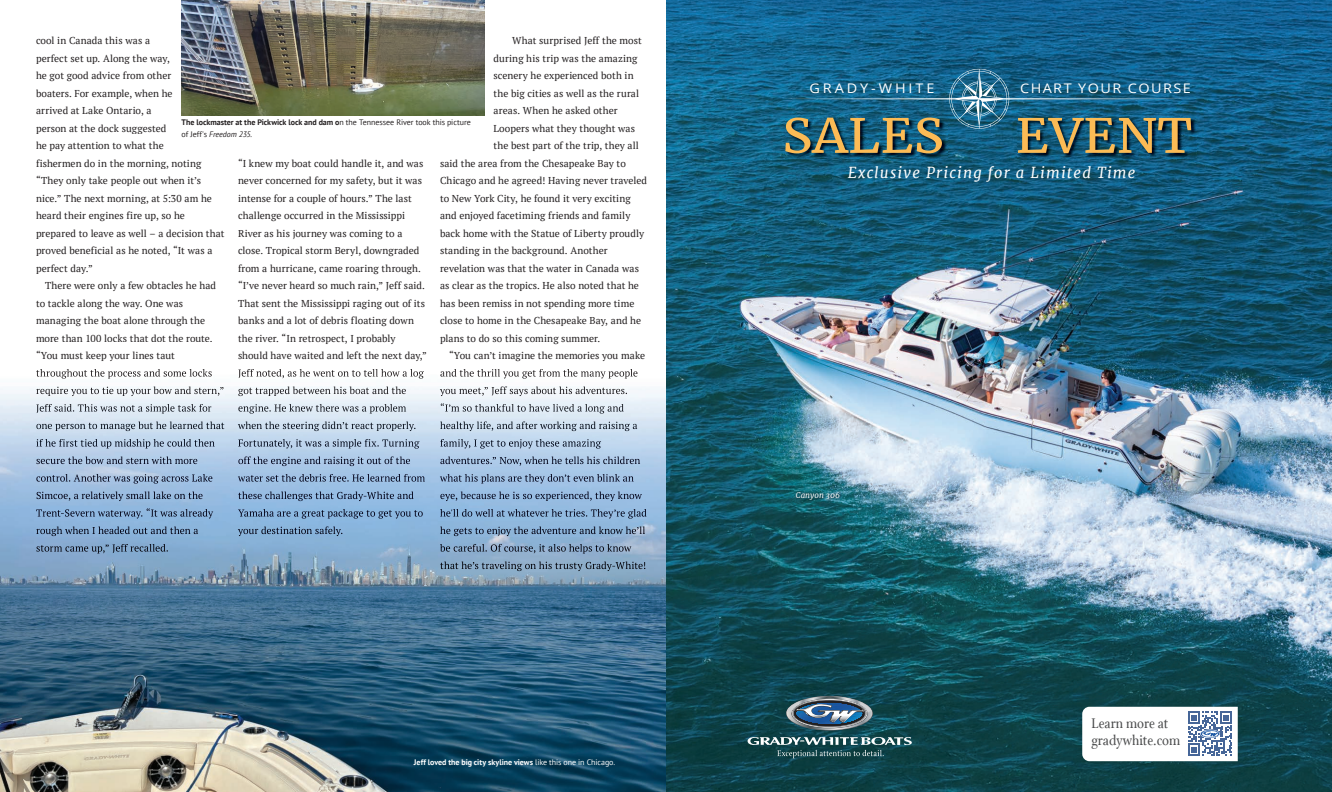
<style>
.page{position:relative;width:1332px;height:792px;background:#fff}
.page>*{position:absolute;margin:0;border:0;box-sizing:border-box;transform-origin:0 0}
.t1{font:47px "Merriweather";color:#fcbb55;scale:1.09 1}
.t2{font:italic 15px "Merriweather";letter-spacing:.08em;color:#fff}
.t3{font:15px/17px "Stone Print";color:#4b4c4d}
.t4{font:13.2px "Open Sans";letter-spacing:.1em;color:#fff;scale:1.09 1}
.t5{font:13.2px "Open Sans";letter-spacing:.2em;color:#fff;scale:1.09 1}
.t6{font:10px/17.5px "PT Serif";letter-spacing:.005em;color:#231f20}
.t7{font:8px/12px "PT Sans";color:#231f20}
.t8{font:700 8px "PT Sans";letter-spacing:-.005em;color:#fff}
.t9{font:italic 8px "Merriweather";letter-spacing:.005em;color:#fff}
.s1{font-weight:700}
.s2{font-style:italic}
.s3{font-weight:400}
</style>
<div class="page">
<img style="left:0;top:387px;width:666px;height:405px">
<img style="left:666px;top:0;width:666px;height:792px">
<img style="left:795px;top:491px;width:47px;height:11px">
<svg style="left:1082px;top:707px;width:156px;height:54px"></svg>
<img style="left:785px;top:131px;width:162px;height:28px">
<img style="left:1018px;top:131px;width:178px;height:28px">
<svg style="left:780px;top:69px;width:425px;height:62px;background:#186084"></svg>
<svg style="left:748px;top:737px;width:164px;height:21px;background:#40686c"></svg>
<svg style="left:786px;top:695px;width:87px;height:36px;background:#547184"></svg>
<img style="left:36px;top:369px;width:176px;height:10px">
<img style="left:36px;top:386px;width:188px;height:10px">
<img style="left:36px;top:404px;width:175px;height:10px">
<img style="left:36px;top:421px;width:189px;height:10px">
<img style="left:36px;top:439px;width:179px;height:9px">
<img style="left:36px;top:456px;width:162px;height:8px">
<img style="left:36px;top:474px;width:177px;height:10px">
<img style="left:37px;top:491px;width:166px;height:10px">
<img style="left:36px;top:508px;width:177px;height:11px">
<img style="left:36px;top:526px;width:162px;height:10px">
<img style="left:36px;top:544px;width:133px;height:10px">
<img style="left:238px;top:369px;width:186px;height:10px">
<img style="left:238px;top:386px;width:168px;height:10px">
<img style="left:238px;top:404px;width:168px;height:10px">
<img style="left:238px;top:421px;width:178px;height:10px">
<img style="left:238px;top:439px;width:181px;height:10px">
<img style="left:238px;top:456px;width:173px;height:10px">
<img style="left:238px;top:474px;width:187px;height:8px">
<img style="left:238px;top:491px;width:176px;height:10px">
<img style="left:238px;top:509px;width:185px;height:10px">
<img style="left:238px;top:526px;width:108px;height:10px">
<img style="left:440px;top:369px;width:198px;height:10px">
<img style="left:440px;top:386px;width:188px;height:10px">
<img style="left:441px;top:403px;width:183px;height:11px">
<img style="left:440px;top:421px;width:198px;height:10px">
<img style="left:440px;top:439px;width:161px;height:10px">
<img style="left:440px;top:456px;width:200px;height:10px">
<img style="left:440px;top:474px;width:194px;height:10px">
<img style="left:440px;top:491px;width:202px;height:10px">
<img style="left:440px;top:509px;width:207px;height:10px">
<img style="left:440px;top:526px;width:205px;height:10px">
<img style="left:440px;top:544px;width:191px;height:10px">
<img style="left:440px;top:561px;width:207px;height:10px">
<img style="left:182px;top:0;width:303px;height:115px">
<p class="t6" style="left:36px;top:32px;width:190px">cool in Canada this was a<br>perfect set up. Along the way,<br>he got good advice from other<br>boaters. For example, when he<br>arrived at Lake Ontario, a<br>person at the dock suggested<br>he pay attention to what the<br>fishermen do in the morning, noting “They only take people out when it’s nice.” The next morning, at 5:30 am he heard their engines fire up, so he prepared to leave as well – a decision that proved beneficial as he noted, “It was a perfect day.”</p>
<p class="t6" style="left:36px;top:277px;width:181px;text-indent:9px">There were only a few obtacles he had to tackle along the way. One was managing the boat alone through the more than 100 locks that dot the route. “You must keep your lines taut</p>
<p class="t6" style="left:512px;top:32px;width:131px">What surprised Jeff the most</p>
<p class="t6" style="left:494px;top:49px;width:145px">during his trip was the amazing</p>
<p class="t6" style="left:494px;top:67px;width:142px">scenery he experienced both in</p>
<p class="t6" style="left:494px;top:84px;width:147px">the big cities as well as the rural</p>
<p class="t6" style="left:494px;top:102px;width:126px">areas. When he asked other</p>
<p class="t6" style="left:494px;top:119px;width:143px">Loopers what they thought was</p>
<p class="t6" style="left:494px;top:137px;width:147px">the best part of the trip, they all</p>
<p class="t6" style="left:440px;top:154px;width:187px">said the area from the Chesapeake Bay to</p>
<p class="t6" style="left:440px;top:172px;width:209px">Chicago and he agreed! Having never traveled</p>
<p class="t6" style="left:440px;top:189px;width:192px">to New York City, he found it very exciting</p>
<p class="t6" style="left:440px;top:207px;width:192px">and enjoyed facetiming friends and family</p>
<p class="t6" style="left:440px;top:224px;width:206px">back home with the Statue of Liberty proudly</p>
<p class="t6" style="left:440px;top:242px;width:169px">standing in the background. Another</p>
<p class="t6" style="left:440px;top:259px;width:201px">revelation was that the water in Canada was</p>
<p class="t6" style="left:440px;top:277px;width:200px">as clear as the tropics. He also noted that he</p>
<p class="t6" style="left:440px;top:294px;width:196px">has been remiss in not spending more time</p>
<p class="t6" style="left:440px;top:312px;width:203px">close to home in the Chesapeake Bay, and he</p>
<p class="t6" style="left:440px;top:329px;width:162px">plans to do so this coming summer.</p>
<p class="t6" style="left:449px;top:347px;width:198px">“You can’t imagine the memories you make</p>
<p class="t7" style="left:182px;top:116px;width:291px"><span class="s1">The lockmaster at the Pickwick lock and dam o</span>n the Tennessee River took this picture of Jeff's <span class="s2">Freedom 235.</span></p>
<p class="t6" style="left:238px;top:154px;width:190px">“I knew my boat could handle it, and was never concerned for my safety, but it was intense for a couple of hours.” The last challenge occurred in the Mississippi River as his journey was coming to a close. Tropical storm Beryl, downgraded from a hurricane, came roaring through. “I’ve never heard so much rain,” Jeff said.<br>That sent the Mississippi raging out of its banks and a lot of debris floating down the river. “In retrospect, I probably should have waited and left the next day,”</p>
<p class="t8" style="left:414px;top:756px;width:203px">Jeff loved the big city skyline views <span class="s3">like this one in Chicago.</span></p>
<h3 class="t5" style="left:810px;top:79px;width:116px">GRADY-WHITE</h3>
<h3 class="t4" style="left:1020px;top:79px;width:158px">CHART YOUR COURSE</h3>
<h1 class="t1" style="left:782px;top:107px;width:150px">SALES</h1>
<h1 class="t1" style="left:1015px;top:107px;width:164px">EVENT</h1>
<h2 class="t2" style="left:848px;top:163px;width:289px">Exclusive Pricing for a Limited Time</h2>
<p class="t9" style="left:796px;top:490px;width:46px">Canyon 306</p>
<h2 class="t3" style="left:1092px;top:714px;width:90px">Learn more at gradywhite.com</h2>
</div>
